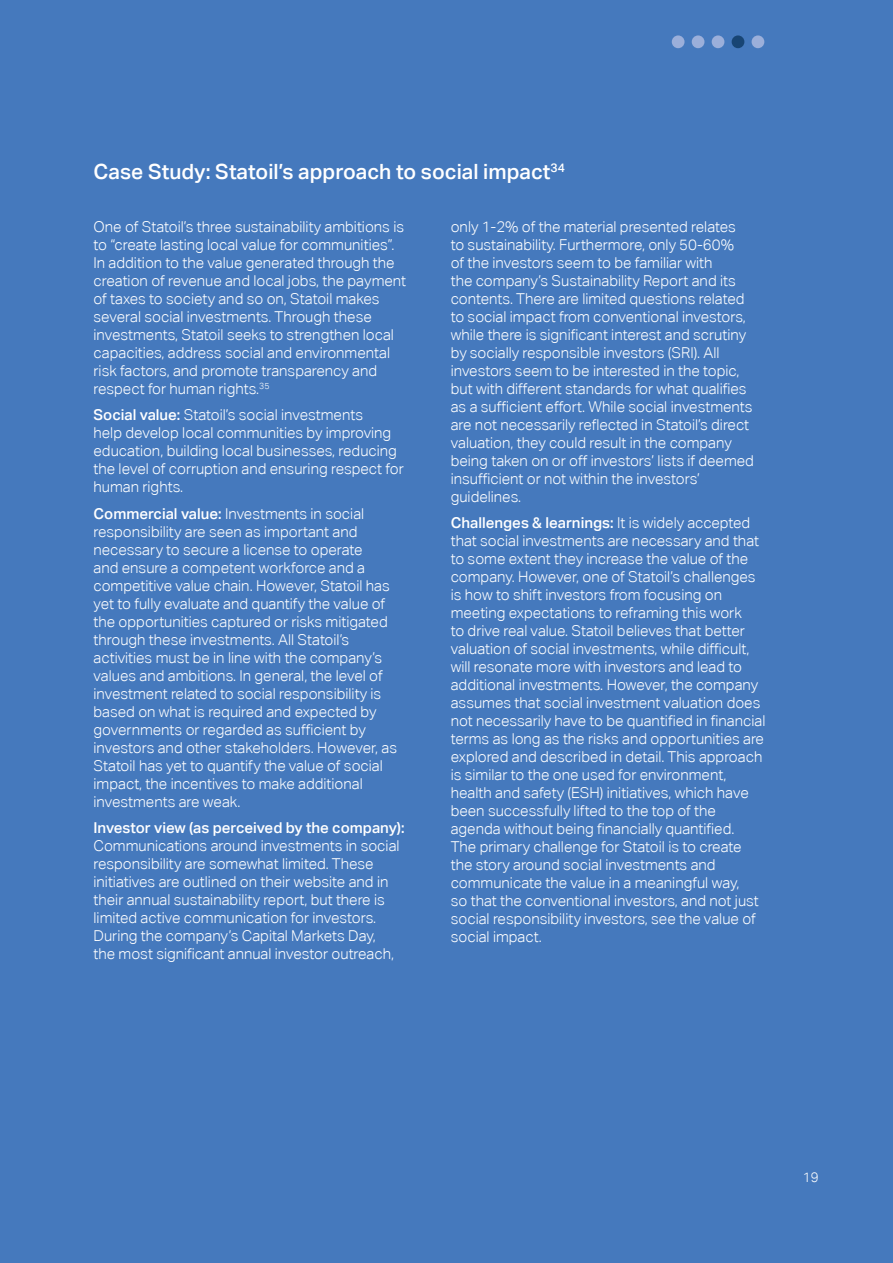
<style>
.page{position:relative;width:893px;height:1263px;background:#4579bd}
.page>*{position:absolute;margin:0;border:0;box-sizing:border-box;transform-origin:0 0}
.t1{font:500 21px "Aktiv Grotesk";color:#fff}
.t2{font:300 15px/18px "Aktiv Grotesk";color:#fff}
.t3{font:300 13.5px "Aktiv Grotesk";color:#fff}
.s1{font-weight:500}
</style>
<div class="page">
<div style="left:672px;top:35px;width:12px;height:13px;background:#9bafda;border-radius:50%"></div>
<div style="left:692px;top:35px;width:12px;height:13px;background:#9bafda;border-radius:50%"></div>
<div style="left:712px;top:35px;width:12px;height:13px;background:#9bafda;border-radius:50%"></div>
<div style="left:732px;top:35px;width:12px;height:13px;background:#184574;border-radius:50%"></div>
<div style="left:752px;top:35px;width:12px;height:13px;background:#9bafda;border-radius:50%"></div>
<p class="t1" style="left:94px;top:159px;width:473px">Case Study: Statoil’s approach to social impact<sup>34</sup></p>
<p class="t2" style="left:94px;top:218px;width:314px">One of Statoil’s three sustainability ambitions is to “create lasting local value for communities”.<br>In addition to the value generated through the creation of revenue and local jobs, the payment of taxes to society and so on, Statoil makes several social investments. Through these investments, Statoil seeks to strengthen local capacities, address social and environmental risk factors, and promote transparency and respect for human rights.<sup>35</sup></p>
<p class="t2" style="left:94px;top:406px;width:312px"><span class="s1">Social value:</span> Statoil’s social investments<br>help develop local communities by improving education, building local businesses, reducing the level of corruption and ensuring respect for human rights.</p>
<p class="t2" style="left:94px;top:505px;width:305px"><span class="s1">Commercial value:</span> Investments in social responsibility are seen as important and necessary to secure a license to operate<br>and ensure a competent workforce and a competitive value chain. However, Statoil has yet to fully evaluate and quantify the value of the opportunities captured or risks mitigated through these investments. All Statoil’s activities must be in line with the company’s values and ambitions. In general, the level of investment related to social responsibility is based on what is required and expected by governments or regarded as sufficient by investors and other stakeholders. However, as Statoil has yet to quantify the value of social impact, the incentives to make additional investments are weak.</p>
<p class="t2" style="left:94px;top:819px;width:313px"><span class="s1">Investor view (as perceived by the company):<br></span>Communications around investments in social responsibility are somewhat limited. These initiatives are outlined on their website and in their annual sustainability report, but there is limited active communication for investors.<br>During the company’s Capital Markets Day,<br>the most significant annual investor outreach,</p>
<p class="t2" style="left:451px;top:218px;width:305px">only 1-2% of the material presented relates<br>to sustainability. Furthermore, only 50-60%<br>of the investors seem to be familiar with<br>the company’s Sustainability Report and its contents. There are limited questions related to social impact from conventional investors, while there is significant interest and scrutiny by socially responsible investors (SRI). All investors seem to be interested in the topic, but with different standards for what qualifies as a sufficient effort. While social investments are not necessarily reflected in Statoil’s direct valuation, they could result in the company being taken on or off investors’ lists if deemed insufficient or not within the investors’ guidelines.</p>
<p class="t2" style="left:451px;top:514px;width:316px"><span class="s1">Challenges &amp; learnings:</span> It is widely accepted that social investments are necessary and that to some extent they increase the value of the company. However, one of Statoil’s challenges is how to shift investors from focusing on meeting expectations to reframing this work<br>to drive real value. Statoil believes that better valuation of social investments, while difficult, will resonate more with investors and lead to additional investments. However, the company assumes that social investment valuation does not necessarily have to be quantified in financial terms as long as the risks and opportunities are explored and described in detail. This approach is similar to the one used for environment, health and safety (ESH) initiatives, which have been successfully lifted to the top of the agenda without being financially quantified.<br>The primary challenge for Statoil is to create the story around social investments and communicate the value in a meaningful way,<br>so that the conventional investors, and not just social responsibility investors, see the value of social impact.</p>
<p class="t3" style="left:803px;top:1169px;width:17px">19</p>
</div>
